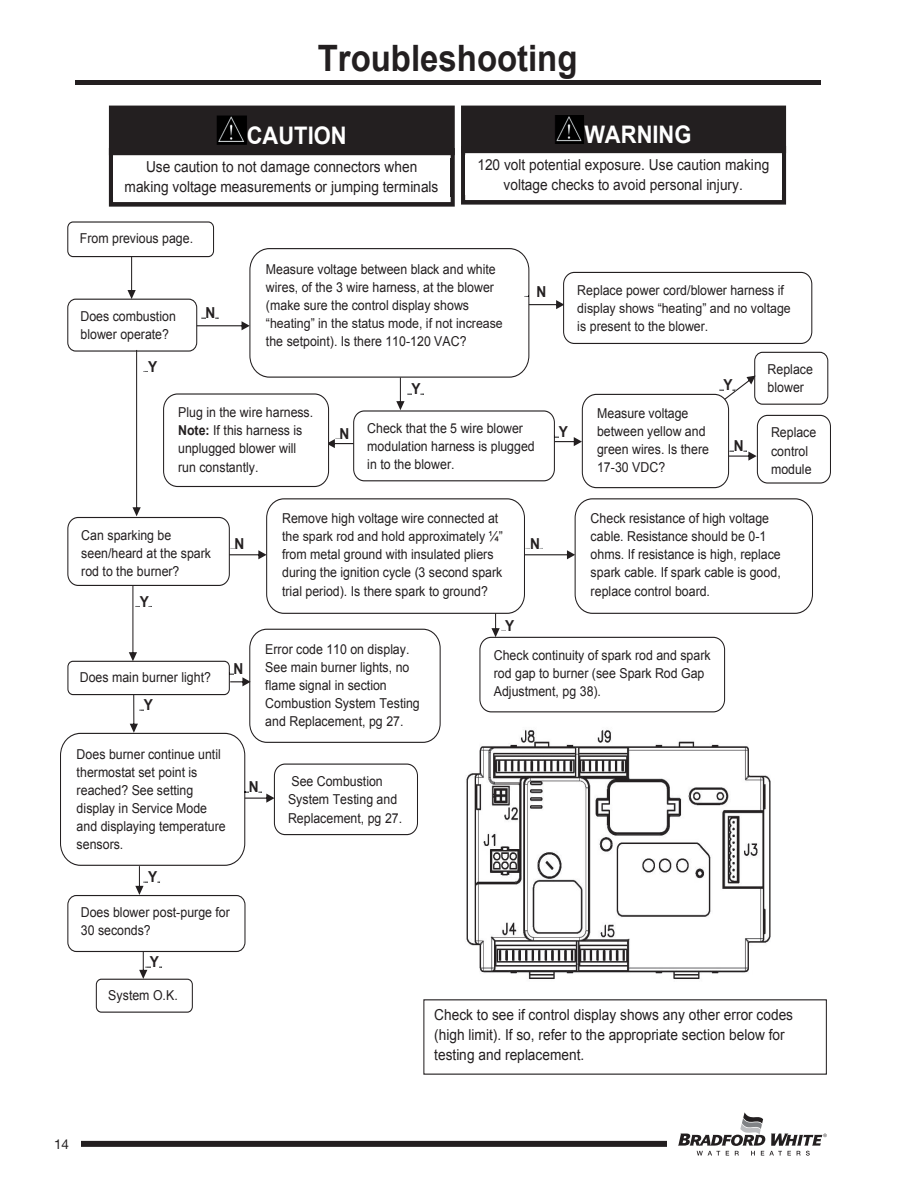
<style>
.page{position:relative;width:918px;height:1188px;background:#fff}
.page>*{position:absolute;margin:0;border:0;box-sizing:border-box;transform-origin:0 0}
.t1{font:700 36.45px "Arial";color:#231f20;scale:.91 1}
.t2{font:700 24.15px "Arial";color:#fff;scale:.91 1}
.t3{font:15.15px/20px "Arial";color:#231f20;text-align:center;scale:.91 1}
.t4{font:700 15.15px "Arial";color:#231f20;scale:.91 1}
.t5{font:13.65px/18.1px "Arial";letter-spacing:.005em;color:#231f20;scale:.91 1}
.t6{font:13.5px "Helvetica Neue LT Std";color:#231f20}
.s1{font-weight:700}
</style>
<div class="page">
<img style="left:466px;top:729px;width:305px;height:250px">
<div style="left:75px;top:80px;width:745px;height:5px;background:#231f20"></div>
<div style="left:563px;top:272px;width:249px;height:72px;border:1px solid #231f20;border-radius:11px"></div>
<div style="left:163px;top:393px;width:166px;height:94px;border:1px solid #231f20;border-radius:15px"></div>
<div style="left:67px;top:517px;width:163px;height:69px;border:1px solid #231f20;border-radius:11px"></div>
<div style="left:266px;top:498px;width:259px;height:116px;border:1px solid #231f20;border-radius:18px"></div>
<div style="left:575px;top:498px;width:238px;height:116px;border:1px solid #231f20;border-radius:18px"></div>
<div style="left:479px;top:637px;width:246px;height:75px;border:1px solid #231f20;border-radius:12px"></div>
<div style="left:249px;top:629px;width:192px;height:114px;border:1px solid #231f20;border-radius:18px"></div>
<div style="left:274px;top:764px;width:144px;height:71px;border:1px solid #231f20;border-radius:11px"></div>
<div style="left:67px;top:895px;width:179px;height:57px;border:1px solid #231f20;border-radius:9px"></div>
<div style="left:96px;top:979px;width:97px;height:34px;border:1px solid #231f20;border-radius:5px"></div>
<svg style="left:461px;top:106px;width:325px;height:99px"></svg>
<img style="left:465px;top:116px;width:317px;height:27px">
<svg style="left:109px;top:106px;width:346px;height:101px"></svg>
<div style="left:67px;top:221px;width:147px;height:36px;border:1px solid #231f20;border-radius:5px"></div>
<div style="left:67px;top:299px;width:130px;height:53px;border:1px solid #231f20;border-radius:8px"></div>
<svg style="left:127px;top:257px;width:9px;height:42px"></svg>
<div style="left:754px;top:352px;width:74px;height:53px;border:1px solid #231f20;border-radius:8px"></div>
<div style="left:757px;top:415px;width:74px;height:69px;border:1px solid #231f20;border-radius:11px"></div>
<div style="left:582px;top:394px;width:147px;height:94px;border:1px solid #231f20;border-radius:15px"></div>
<svg style="left:525px;top:548px;width:50px;height:11px"></svg>
<svg style="left:727px;top:450px;width:30px;height:11px"></svg>
<svg style="left:229px;top:548px;width:38px;height:11px"></svg>
<svg style="left:133px;top:350px;width:15px;height:166px"></svg>
<svg style="left:718px;top:376px;width:38px;height:28px"></svg>
<svg style="left:60px;top:585px;width:215px;height:310px"></svg>
<svg style="left:139px;top:951px;width:12px;height:28px"></svg>
<svg style="left:491px;top:613px;width:14px;height:24px"></svg>
<svg style="left:197px;top:248px;width:385px;height:233px"></svg>
<div style="left:54px;top:1141px;width:783px;height:6px;background:#231f20"></div>
<div style="left:667px;top:1112px;width:170px;height:51px;background:#fff"></div>
<svg style="left:678px;top:1112px;width:149px;height:44px"></svg>
<div style="left:54px;top:1135px;width:27px;height:19px;background:#fff"></div>
<h1 class="t1" style="left:318px;top:35px;width:287px">Troubleshooting</h1>
<h2 class="t2" style="left:247px;top:120px;width:111px">CAUTION</h2>
<h2 class="t2" style="left:584px;top:119px;width:119px">WARNING</h2>
<p class="t3" style="left:125px;top:157px;width:346px">Use caution to not damage connectors when making voltage measurements or jumping terminals</p>
<p class="t5" style="left:80px;top:229px;width:126px">From previous page.</p>
<p class="t3" style="left:477px;top:155px;width:322px">120 volt potential exposure. Use caution making voltage checks to avoid personal injury.</p>
<p class="t5" style="left:80px;top:307px;width:107px">Does combustion blower operate?</p>
<p class="t4" style="left:148px;top:356px;width:12px">Y</p>
<p class="t4" style="left:206px;top:303px;width:12px">N</p>
<p class="t5" style="left:266px;top:260px;width:262px">Measure voltage between black and white wires, of the 3 wire harness, at the blower (make sure the control display shows “heating” in the status mode, if not increase the setpoint). Is there 110-120 VAC?</p>
<p class="t4" style="left:412px;top:379px;width:12px">Y</p>
<p class="t4" style="left:536px;top:281px;width:12px">N</p>
<p class="t5" style="left:178px;top:404px;width:150px">Plug in the wire harness.<br><span class="s1">Note:</span> If this harness is unplugged blower will run constantly.</p>
<p class="t4" style="left:339px;top:423px;width:12px">N</p>
<p class="t5" style="left:367px;top:420px;width:186px">Check that the 5 wire blower modulation harness is plugged in to the blower.</p>
<p class="t5" style="left:577px;top:281px;width:236px">Replace power cord/blower harness if display shows “heating” and no voltage is present to the blower.</p>
<p class="t4" style="left:559px;top:422px;width:12px">Y</p>
<p class="t5" style="left:597px;top:404px;width:125px">Measure voltage between yellow and green wires. Is there<br>17-30 VDC?</p>
<p class="t4" style="left:724px;top:375px;width:12px">Y</p>
<p class="t4" style="left:734px;top:436px;width:12px">N</p>
<p class="t5" style="left:768px;top:360px;width:51px">Replace blower</p>
<p class="t5" style="left:771px;top:424px;width:51px">Replace control module</p>
<p class="t5" style="left:81px;top:526px;width:144px">Can sparking be seen/heard at the spark rod to the burner?</p>
<p class="t4" style="left:140px;top:591px;width:12px">Y</p>
<p class="t5" style="left:80px;top:668px;width:146px">Does main burner light?</p>
<p class="t4" style="left:144px;top:695px;width:12px">Y</p>
<p class="t5" style="left:77px;top:745px;width:165px">Does burner continue until thermostat set point is reached? See setting display in Service Mode and displaying temperature sensors.</p>
<p class="t4" style="left:148px;top:867px;width:12px">Y</p>
<p class="t4" style="left:234px;top:534px;width:12px">N</p>
<p class="t4" style="left:233px;top:659px;width:12px">N</p>
<p class="t5" style="left:282px;top:510px;width:244px">Remove high voltage wire connected at the spark rod and hold approximately ¼” from metal ground with insulated pliers during the ignition cycle (3 second spark trial period). Is there spark to ground?</p>
<p class="t5" style="left:591px;top:510px;width:210px">Check resistance of high voltage cable. Resistance should be 0-1 ohms. If resistance is high, replace spark cable. If spark cable is good, replace control board.</p>
<p class="t4" style="left:530px;top:534px;width:12px">N</p>
<p class="t5" style="left:265px;top:640px;width:171px">Error code 110 on display.<br>See main burner lights, no flame signal in section<br>Combustion System Testing and Replacement, pg 27.</p>
<p class="t4" style="left:505px;top:616px;width:12px">Y</p>
<p class="t5" style="left:494px;top:646px;width:240px">Check continuity of spark rod and spark rod gap to burner (see Spark Rod Gap<br>Adjustment, pg 38).</p>
<p class="t4" style="left:249px;top:777px;width:12px">N</p>
<p class="t5" style="left:288px;top:773px;width:127px">See Combustion<br>System Testing and<br>Replacement, pg 27.</p>
<p class="t5" style="left:81px;top:904px;width:165px">Does blower post-purge for<br>30 seconds?</p>
<p class="t4" style="left:150px;top:952px;width:12px">Y</p>
<p class="t5" style="left:108px;top:986px;width:78px">System O.K.</p>
<p class="t3" style="left:434px;top:1005px;width:396px;text-align:left">Check to see if control display shows any other error codes (high limit). If so, refer to the appropriate section below for testing and replacement.</p>
<p class="t6" style="left:54px;top:1136px;width:17px">14</p>
</div>
